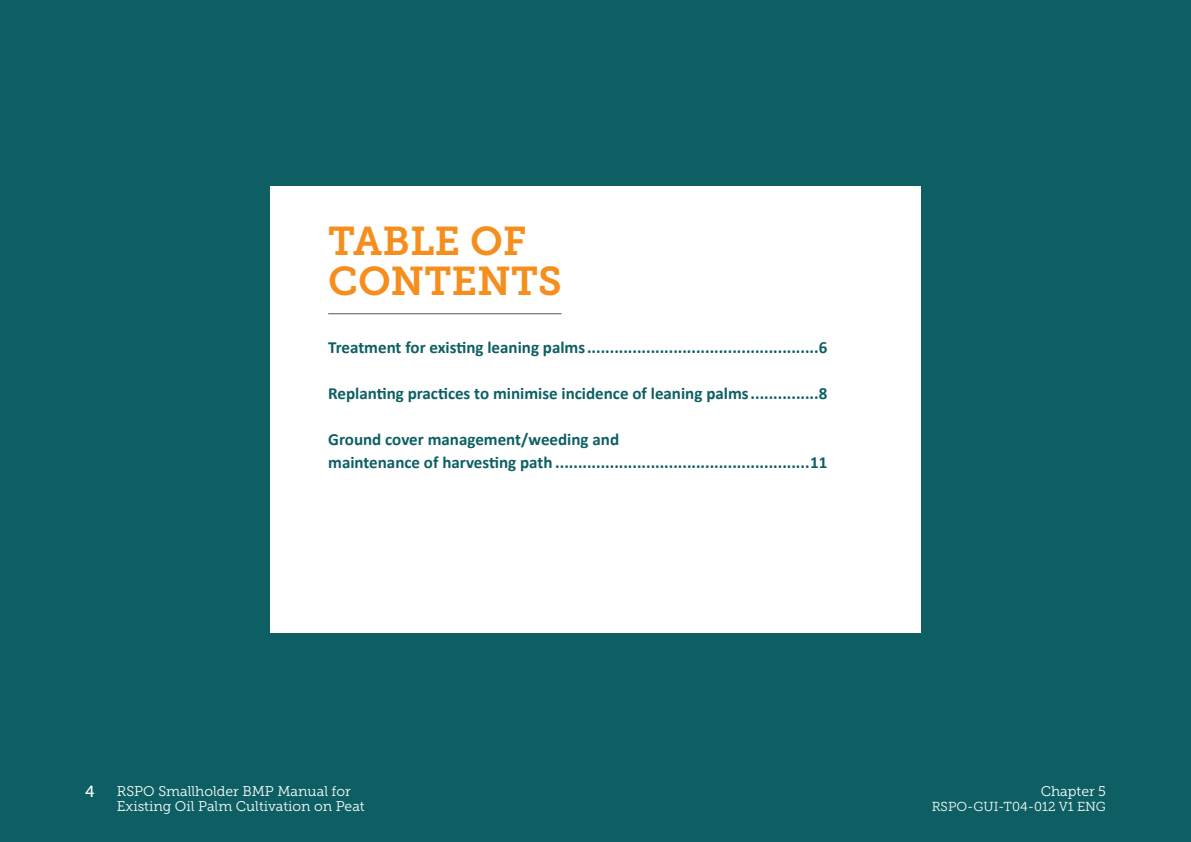
<style>
.page{position:relative;width:1191px;height:842px;background:#0d5f63}
.page>*{position:absolute;margin:0;border:0;box-sizing:border-box;transform-origin:0 0}
.body_text{font:40px "Museo Slab 700";color:#f68e1e}
.body_text-2{font:700 17px "Calibri";color:#0d5f63}
.body_text-3{font:16px "Museo Slab 500";color:#fff}
.body_text-4{font:14px "Museo Slab 300";color:#fff}
.body_text-5{font:13px "Museo Slab 300";color:#fff}
</style>
<div class="page">
<div style="left:270px;top:186px;width:650px;height:447px;background:#fff"></div>
<hr style="left:328px;top:313px;width:233px;height:1px;background:#57585a">
<p class="body_text" style="left:328px;top:218px;width:200px">TABLE OF</p>
<p class="body_text" style="left:328px;top:258px;width:235px">CONTENTS</p>
<p class="body_text-2" style="left:328px;top:336px;width:500px">Treatment for existing leaning palms...................................................6</p>
<p class="body_text-2" style="left:328px;top:382px;width:500px">Replanting practices to minimise incidence of leaning palms...............8</p>
<p class="body_text-2" style="left:328px;top:428px;width:292px">Ground cover management/weeding and</p>
<p class="body_text-2" style="left:328px;top:451px;width:500px">maintenance of harvesting path ........................................................11</p>
<p class="body_text-3" style="left:85px;top:782px;width:11px">4</p>
<p class="body_text-4" style="left:1040px;top:783px;width:67px">Chapter 5</p>
<p class="body_text-5" style="left:931px;top:799px;width:176px">RSPO-GUI-T04-012 V1 ENG</p>
<p class="body_text-4" style="left:117px;top:783px;width:235px">RSPO Smallholder BMP Manual for</p>
<p class="body_text-4" style="left:117px;top:798px;width:249px">Existing Oil Palm Cultivation on Peat</p>
</div>
